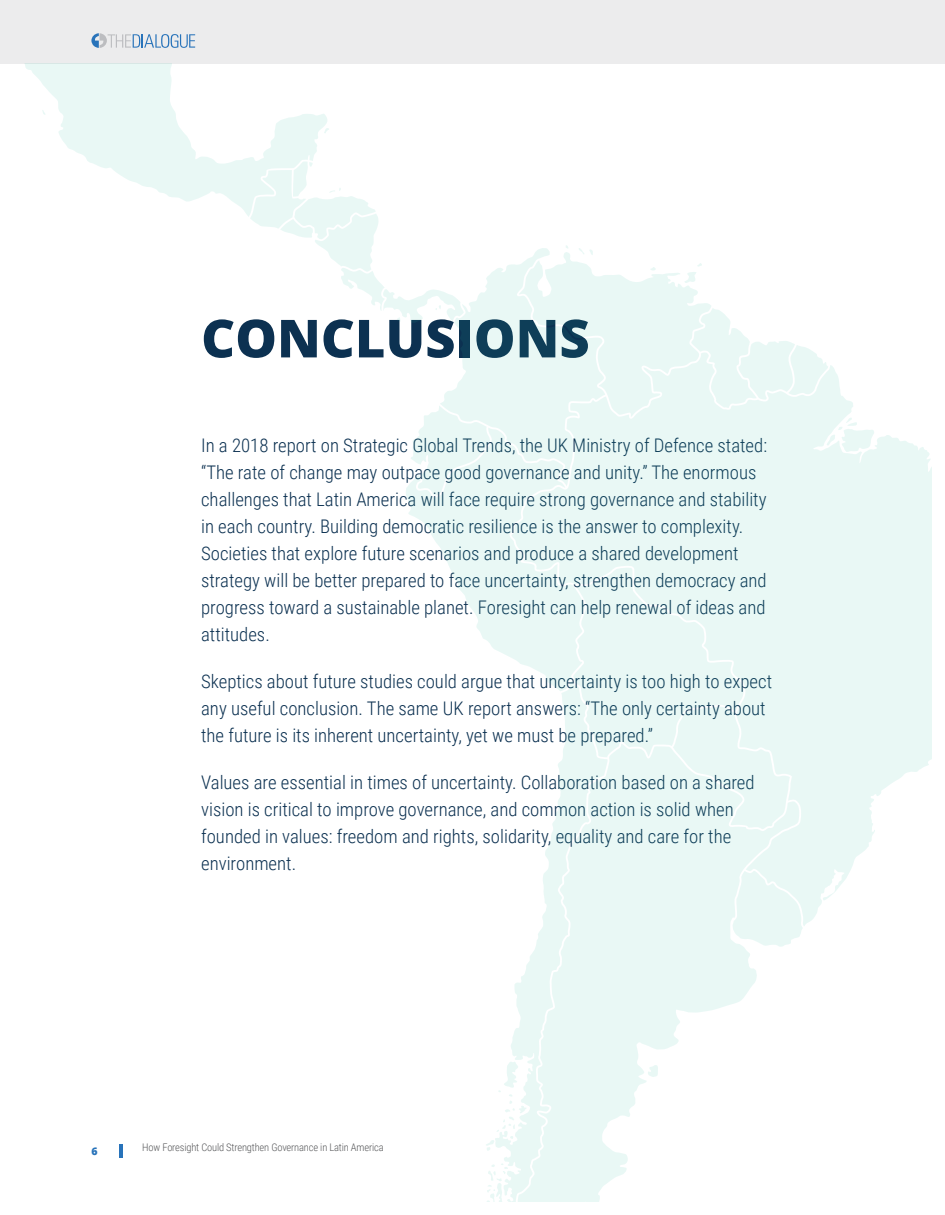
<style>
.page{position:relative;width:945px;height:1215px;background:#fff}
.page>*{position:absolute;margin:0;border:0;box-sizing:border-box;transform-origin:0 0}
.Conclusion_-_title{font:800 52.5px "Open Sans";color:#0c3151}
.Conclusion_-_title-2{font:300 18.75px/27px "Roboto Condensed";color:#0c3151}
.t1{font:300 10.5px "Roboto Condensed";letter-spacing:-.015em;color:#57585a}
.t2{font:800 10.5px "Open Sans";color:#2873ba}
</style>
<div class="page">
<div style="left:0;top:0;width:945px;height:63px;background:#ececed"></div>
<svg style="left:120px;top:1145px;width:3px;height:13px"></svg>
<svg style="left:91px;top:33px;width:104px;height:15px"></svg>
<svg style="left:14px;top:63px;width:313px;height:154px"></svg>
<svg style="left:585px;top:365px;width:347px;height:561px;fill:#e9f8f5"></svg>
<svg style="left:608px;top:743px;width:191px;height:439px;fill:#e9f8f5"></svg>
<svg style="left:486px;top:681px;width:122px;height:520px;fill:#e9f8f5"></svg>
<svg style="left:406px;top:496px;width:179px;height:195px;fill:#e9f8f5"></svg>
<svg style="left:323px;top:127px;width:6px;height:7px"></svg>
<svg style="left:732px;top:871px;width:71px;height:76px;background:#ebf8f6"></svg>
<svg style="left:250px;top:161px;width:578px;height:335px"></svg>
<p class="Conclusion_-_title" style="left:201px;top:298px;width:390px">CONCLUSIONS</p>
<p class="Conclusion_-_title-2" style="left:201px;top:431px;width:567px">In a 2018 report on Strategic Global Trends, the UK Ministry of Defence stated: “The rate of change may outpace good governance and unity.” The enormous challenges that Latin America will face require strong governance and stability in each country. Building democratic resilience is the answer to complexity.<br>Societies that explore future scenarios and produce a shared development strategy will be better prepared to face uncertainty, strengthen democracy and progress toward a sustainable planet. Foresight can help renewal of ideas and attitudes.</p>
<p class="Conclusion_-_title-2" style="left:201px;top:667px;width:573px">Skeptics about future studies could argue that uncertainty is too high to expect any useful conclusion. The same UK report answers: “The only certainty about the future is its inherent uncertainty, yet we must be prepared.”</p>
<p class="Conclusion_-_title-2" style="left:201px;top:769px;width:555px">Values are essential in times of uncertainty. Collaboration based on a shared vision is critical to improve governance, and common action is solid when founded in values: freedom and rights, solidarity, equality and care for the environment.</p>
<p class="t2" style="left:91px;top:1143px;width:8px">6</p>
<p class="t1" style="left:142px;top:1140px;width:243px">How Foresight Could Strengthen Governance in Latin America</p>
</div>
